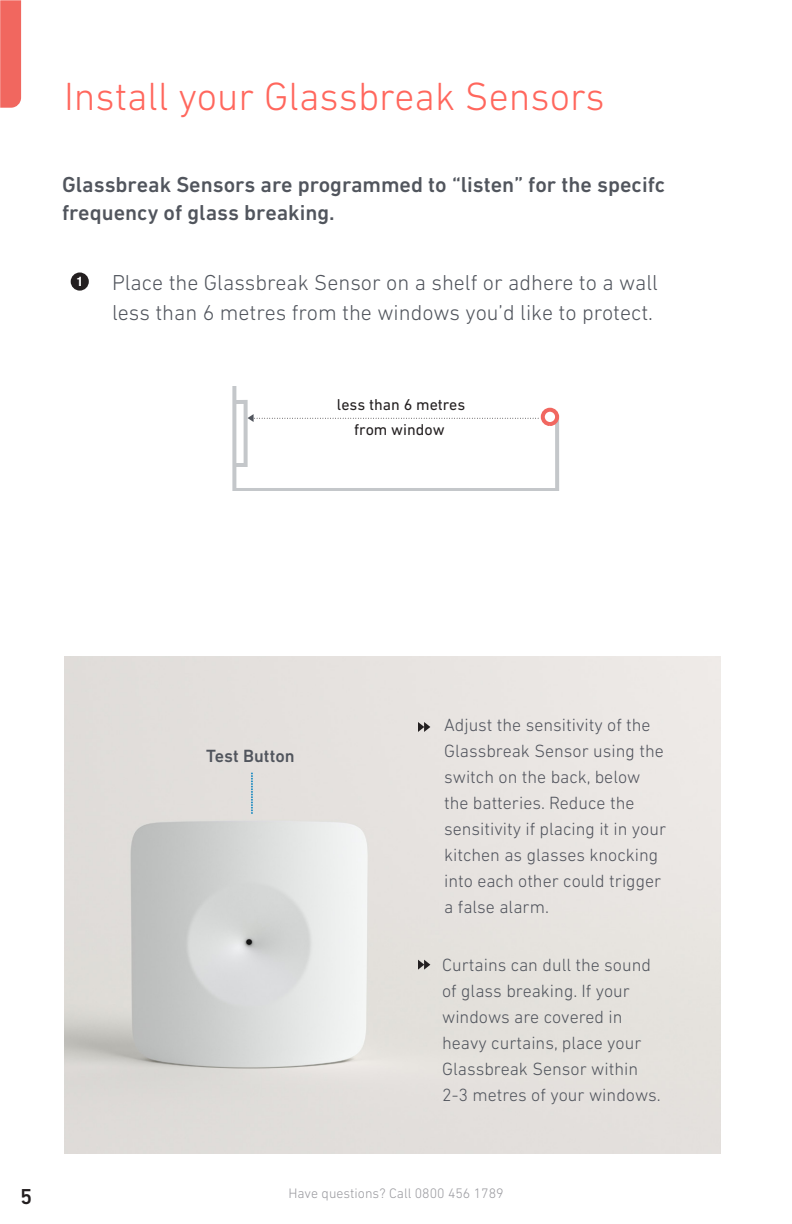
<style>
.page{position:relative;width:792px;height:1224px;background:#fff}
.page>*{position:absolute;margin:0;border:0;box-sizing:border-box;transform-origin:0 0}
.Header_style{font:300 40px "DIN Next LT Pro";color:#ff675d}
.bullet_style{font:300 22px/30px "DIN Next LT Pro";color:#51555d}
.bullet_style-2{font:500 22px/28px "DIN Next LT Pro";color:#51555d}
.t1{font:500 22px "DIN Next LT Pro";color:#231f20}
.bullet_style-3{font:300 18px/26px "DIN Next LT Pro";color:#51545d}
.bullet_style-4{font:300 18px/26px "DIN Next LT Pro";color:#51555d}
.bullet_style-5{font:500 18px "DIN Next LT Pro";color:#51555d}
.t2{font:16px "DIN Next LT Pro";color:#231f20}
.t3{font:300 14px "DIN Next LT Pro";color:#9b9ba0}
.t4{font:700 condensed 13.2px "Helvetica Neue";color:#fff}
</style>
<div class="page">
<img style="left:64px;top:657px;width:656px;height:496px">
<div style="left:71px;top:272px;width:18px;height:19px;background:#231f20;border-radius:50%"></div>
<svg style="left:418px;top:960px;width:12px;height:10px"></svg>
<svg style="left:418px;top:722px;width:12px;height:10px"></svg>
<svg style="left:233px;top:386px;width:326px;height:105px"></svg>
<div style="left:541px;top:408px;width:18px;height:18px;border:4px solid #f16760;border-radius:50%"></div>
<svg style="left:251px;top:773px;width:2px;height:41px"></svg>
<svg style="left:0;top:0;width:21px;height:108px;background:#f16a62"></svg>
<p class="Header_style" style="left:64px;top:73px;width:542px">Install your Glassbreak Sensors</p>
<p class="bullet_style-2" style="left:62px;top:171px;width:605px">Glassbreak Sensors are programmed to “listen” for the specifc frequency of glass breaking.</p>
<p class="t4" style="left:77px;top:271px;width:8px">1</p>
<p class="bullet_style" style="left:112px;top:267px;width:548px">Place the Glassbreak Sensor on a shelf or adhere to a wall less than 6 metres from the windows you’d like to protect.</p>
<p class="t2" style="left:337px;top:395px;width:130px">less than 6 metres</p>
<p class="t2" style="left:354px;top:420px;width:92px">from window</p>
<p class="bullet_style-5" style="left:206px;top:746px;width:90px">Test Button</p>
<p class="bullet_style-3" style="left:444px;top:712px;width:224px">Adjust the sensitivity of the<br>Glassbreak Sensor using the switch on the back, below the batteries. Reduce the sensitivity if placing it in your kitchen as glasses knocking into each other could trigger a false alarm.</p>
<p class="bullet_style-4" style="left:442px;top:952px;width:220px">Curtains can dull the sound of glass breaking. If your windows are covered in heavy curtains, place your<br>Glassbreak Sensor within<br>2-3 metres of your windows.</p>
<p class="t1" style="left:20px;top:1184px;width:14px">5</p>
<p class="t3" style="left:288px;top:1185px;width:217px">Have questions? Call 0800 456 1789</p>
</div>
